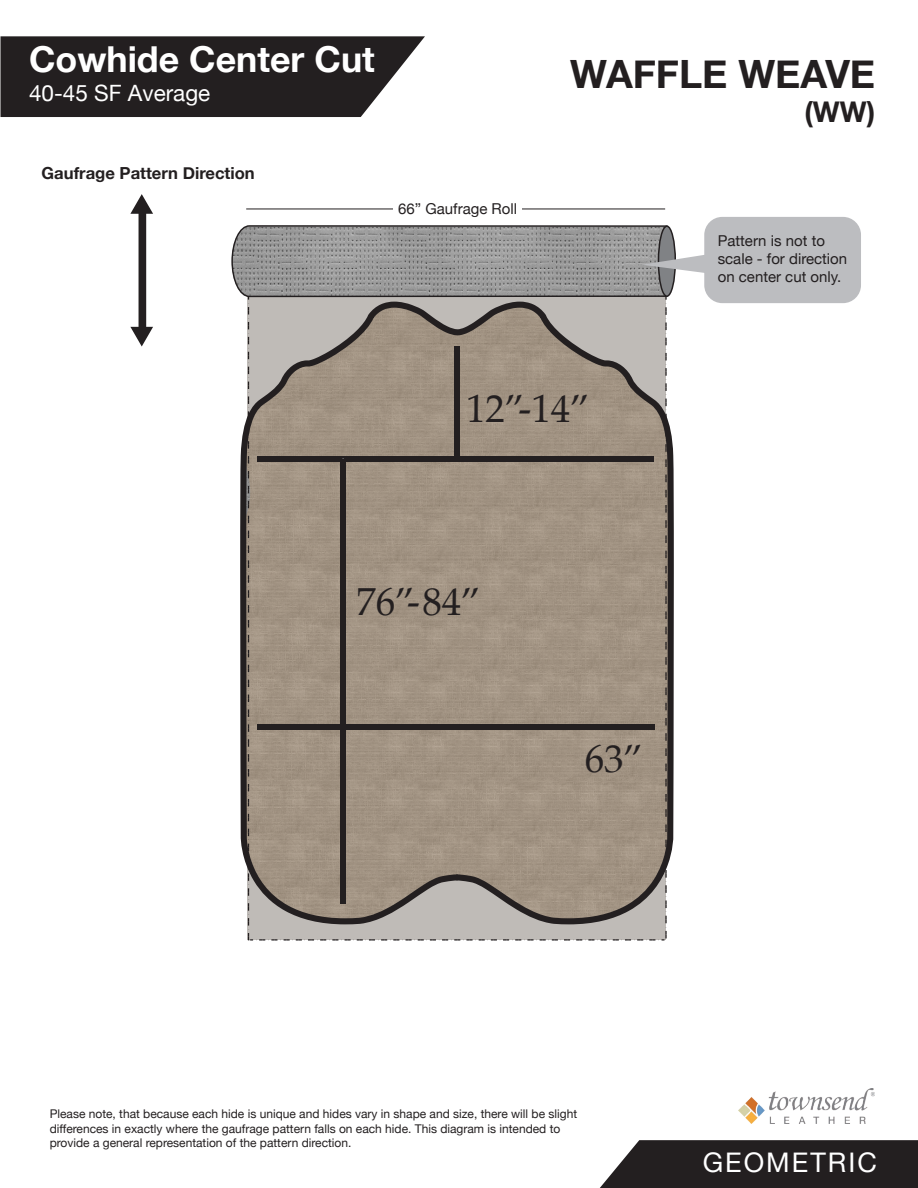
<style>
.page{position:relative;width:918px;height:1188px;background:#fff}
.page>*{position:absolute;margin:0;border:0;box-sizing:border-box;transform-origin:0 0}
.t1{font:39px "Palatino";color:#231f20}
.t2{font:700 39px "Helvetica Neue";color:#231f20}
.t3{font:700 35.7px "Helvetica Neue";color:#fff}
.t4{font:700 28.5px "Helvetica Neue";color:#231f20}
.t5{font:27px "Helvetica Neue";letter-spacing:.075em;color:#fff}
.t6{font:22.5px "Helvetica Neue";color:#fff}
.t7{font:700 16.65px "Helvetica Neue";color:#231f20}
.t8{font:15px/18px "Helvetica Neue";color:#231f20}
.t9{font:12px/14.4px "Helvetica Neue";color:#231f20}
</style>
<div class="page">
<hr style="left:246px;top:209px;width:419px;height:1px;background:#231f20">
<div style="left:393px;top:201px;width:129px;height:17px;background:#fff"></div>
<svg style="left:130px;top:194px;width:23px;height:20px"></svg>
<div style="left:139px;top:210px;width:7px;height:120px;background:#231f20"></div>
<svg style="left:130px;top:327px;width:23px;height:20px"></svg>
<svg style="left:600px;top:1140px;width:318px;height:48px;background:#312e2f"></svg>
<img style="left:739px;top:1088px;width:136px;height:36px">
<svg style="left:0;top:36px;width:425px;height:81px;background:#343131"></svg>
<div style="left:704px;top:217px;width:157px;height:86px;background:#bcbdc0;border-radius:18px"></div>
<svg style="left:231px;top:224px;width:488px;height:717px;background:#a69c92"></svg>
<h2 class="t3" style="left:29px;top:31px;width:347px">Cowhide Center Cut</h2>
<h3 class="t6" style="left:29px;top:76px;width:183px">40-45 SF Average</h3>
<h3 class="t7" style="left:42px;top:160px;width:215px">Gaufrage Pattern Direction</h3>
<p class="t8" style="left:398px;top:201px;width:120px">66” Gaufrage Roll</p>
<h1 class="t2" style="left:570px;top:43px;width:306px">WAFFLE WEAVE</h1>
<h3 class="t4" style="left:805px;top:90px;width:72px">(WW)</h3>
<p class="t8" style="left:718px;top:232px;width:131px">Pattern is not to scale - for direction on center cut only.</p>
<h1 class="t1" style="left:466px;top:376px;width:125px">12”-14”</h1>
<h1 class="t1" style="left:356px;top:570px;width:126px">76”-84”</h1>
<h1 class="t1" style="left:585px;top:726px;width:60px">63”</h1>
<p class="t9" style="left:50px;top:1108px;width:529px">Please note, that because each hide is unique and hides vary in shape and size, there will be slight differences in exactly where the gaufrage pattern falls on each hide. This diagram is intended to provide a general representation of the pattern direction.</p>
<h3 class="t5" style="left:703px;top:1143px;width:176px">GEOMETRIC</h3>
</div>
